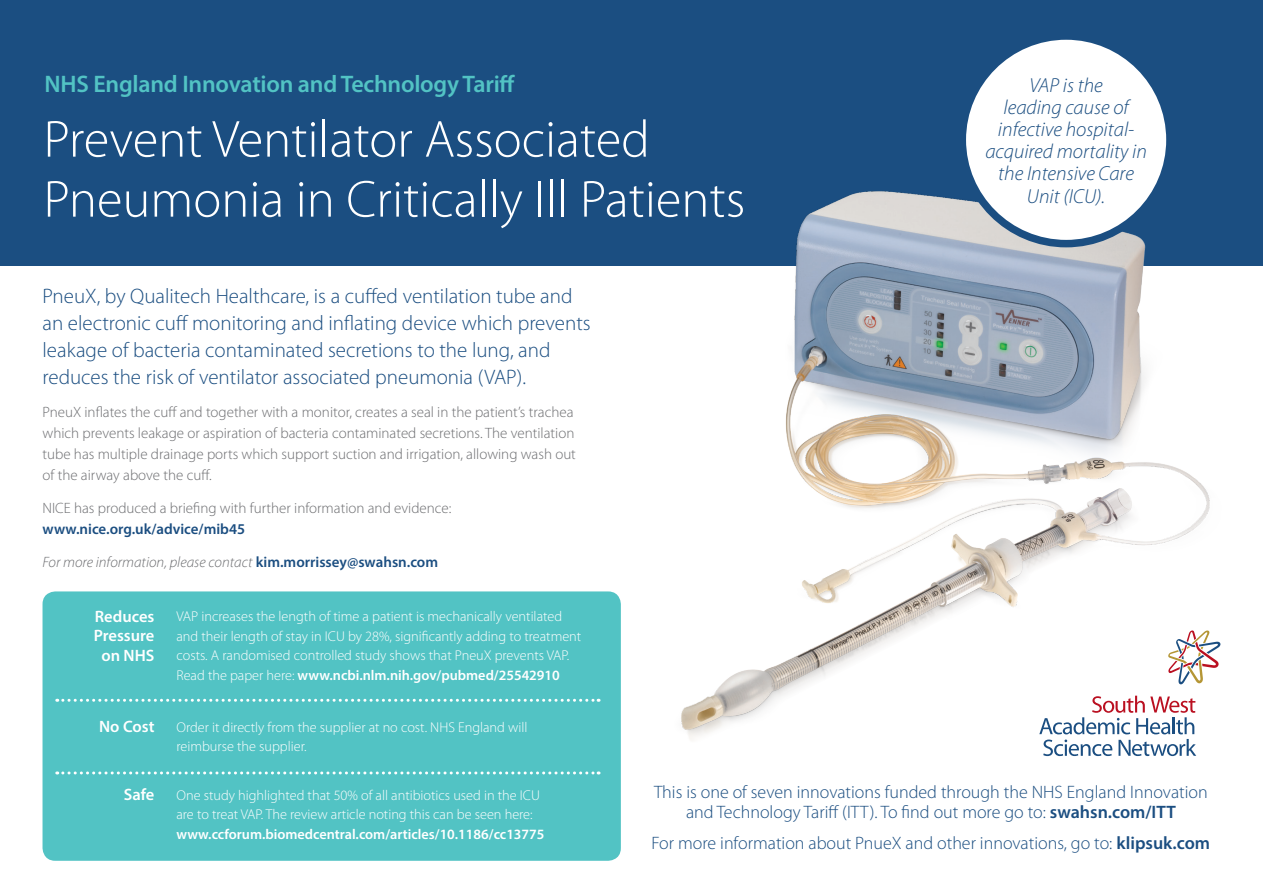
<style>
.page{position:relative;width:1263px;height:893px;background:#fff}
.page>*{position:absolute;margin:0;border:0;box-sizing:border-box;transform-origin:0 0}
.Sub_Headers{font:300 52.5px/60px "Myriad Pro";color:#fff}
.t1{font:600 24px "Myriad Pro";letter-spacing:-.01em;color:#52c3c4}
.Body{font:300 21px/27px "Myriad Pro";color:#1b4e81}
.Body-2{font:italic 300 20.4px/22px "Myriad Pro";color:#1b4e81;text-align:center}
.Body-3{font:300 18px/19.5px "Myriad Pro";color:#1b4e81;text-align:center}
.Body-4{font:600 16.5px/19.5px "Myriad Pro";color:#fff;text-align:center}
.Body-5{font:300 15px/21px "Myriad Pro";color:#6c6d70}
.Body-6{font:italic 300 15px "Myriad Pro";color:#6c6d70}
.Body-7{font:300 14.25px/19.5px "Myriad Pro";color:#fff}
.s1{font-weight:600;color:#1b4e81}
.s2{font-weight:600;font-style:normal;color:#1b4e81}
.s3{font-weight:600}
</style>
<div class="page">
<div style="left:0;top:0;width:1263px;height:265px;background:#1b4e81"></div>
<div style="left:43px;top:591px;width:578px;height:270px;background:#52c3c4;border-radius:13px"></div>
<svg style="left:57px;top:699px;width:542px;height:3px"></svg>
<svg style="left:57px;top:771px;width:542px;height:3px"></svg>
<img style="left:669px;top:191px;width:563px;height:549px">
<div style="left:962px;top:36px;width:208px;height:208px;background:#fff;border-radius:50%"></div>
<div style="left:958px;top:32px;width:216px;height:215px;border:8px solid #1b4e81;border-radius:50%"></div>
<svg style="left:1168px;top:630px;width:52px;height:54px"></svg>
<svg style="left:1039px;top:696px;width:157px;height:60px"></svg>
<p class="t1" style="left:45px;top:69px;width:472px">NHS England Innovation and Technology Tariff</p>
<p class="Sub_Headers" style="left:44px;top:110px;width:703px">Prevent Ventilator Associated<br>Pneumonia in Critically Ill Patients</p>
<p class="Body" style="left:43px;top:283px;width:550px">PneuX, by Qualitech Healthcare, is a cuffed ventilation tube and an electronic cuff monitoring and inflating device which prevents leakage of bacteria contaminated secretions to the lung, and reduces the risk of ventilator associated pneumonia (VAP).</p>
<p class="Body-5" style="left:43px;top:402px;width:535px">PneuX inflates the cuff and together with a monitor, creates a seal in the patient’s trachea which prevents leakage or aspiration of bacteria contaminated secretions. The ventilation tube has multiple drainage ports which support suction and irrigation, allowing wash out of the airway above the cuff.</p>
<p class="Body-5" style="left:43px;top:498px;width:410px">NICE has produced a briefing with further information and evidence: <span class="s1">www.nice.org.uk/advice/mib45</span></p>
<p class="Body-6" style="left:43px;top:553px;width:397px">For more information, please contact <span class="s2">kim.morrissey@swahsn.com</span></p>
<p class="Body-4" style="left:94px;top:606px;width:62px">Reduces<br>Pressure on NHS</p>
<p class="Body-4" style="left:99px;top:716px;width:57px">No Cost</p>
<p class="Body-7" style="left:176px;top:607px;width:406px">VAP increases the length of time a patient is mechanically ventilated and their length of stay in ICU by 28%, significantly adding to treatment costs. A randomised controlled study shows that PneuX prevents VAP.<br>Read the paper here: <span class="s3">www.ncbi.nlm.nih.gov/pubmed/25542910</span></p>
<p class="Body-7" style="left:176px;top:717px;width:352px">Order it directly from the supplier at no cost. NHS England will reimburse the supplier.</p>
<p class="Body-2" style="left:985px;top:74px;width:163px">VAP is the<br>leading cause of infective hospital&shy;acquired mortality in the Intensive Care<br>Unit (ICU).</p>
<p class="Body-4" style="left:124px;top:784px;width:32px">Safe</p>
<p class="Body-7" style="left:176px;top:785px;width:370px">One study highlighted that 50% of all antibiotics used in the ICU are to treat VAP. The review article noting this can be seen here: <span class="s3">www.ccforum.biomedcentral.com/articles/10.1186/cc13775</span></p>
<p class="Body-3" style="left:654px;top:783px;width:555px">This is one of seven innovations funded through the NHS England Innovation and Technology Tariff (ITT). To find out more go to: <span class="s3">swahsn.com/ITT</span></p>
<p class="Body-3" style="left:652px;top:834px;width:560px">For more information about PnueX and other innovations, go to: <span class="s3">klipsuk.com</span></p>
</div>
